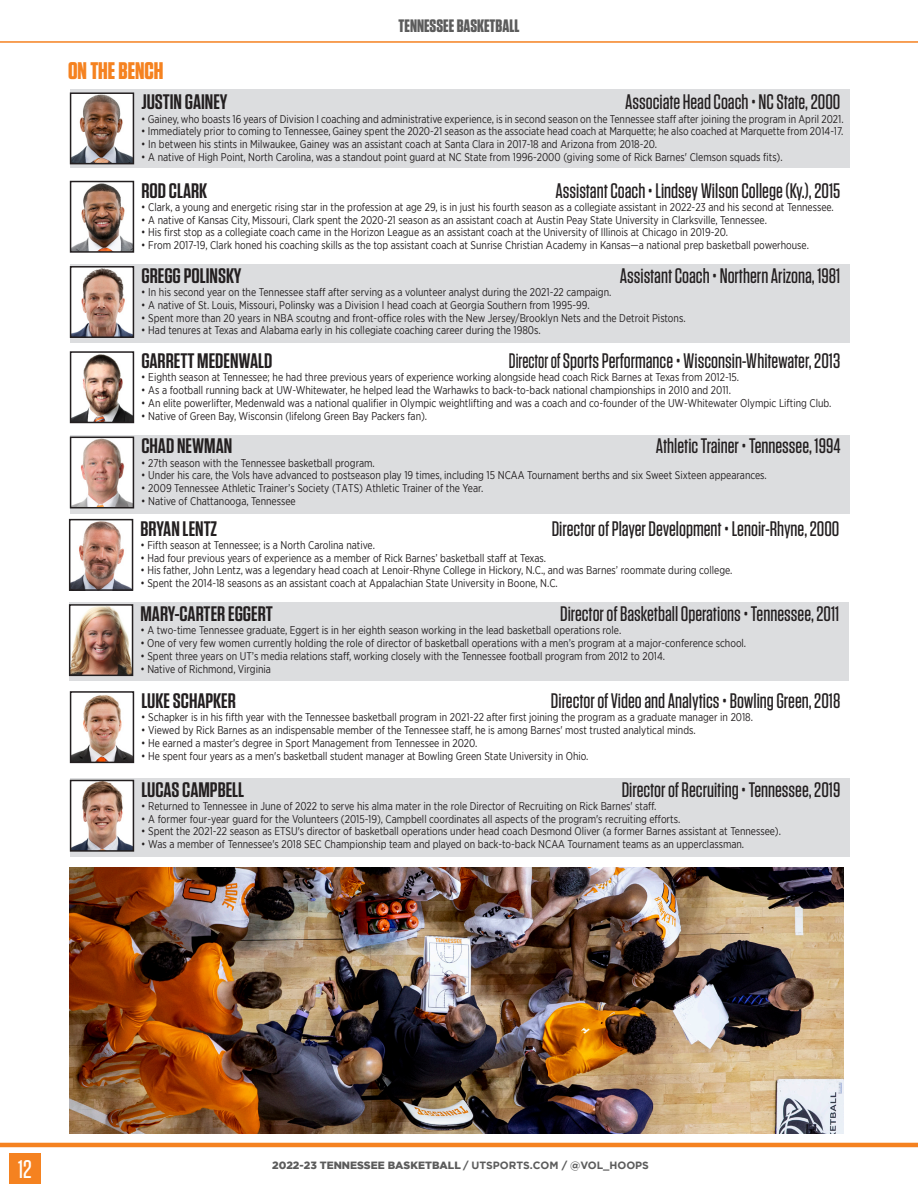
<style>
.page{position:relative;width:918px;height:1188px;background:#fff}
.page>*{position:absolute;margin:0;border:0;box-sizing:border-box;transform-origin:0 0}
.t1{font:500 25.5px "Tungsten";color:#fff}
.t2{font:700 24px "Tungsten";color:#f58220}
.Subhead_2{font:500 21px "Tungsten";color:#231f20}
.Subhead_2-2{font:600 21px "Tungsten";color:#231f20;scale:1.05 1}
.Subhead_2-3{font:500 21px "Tungsten";color:#231f20;scale:.9 1}
.t3{font:700 18px "Tungsten";color:#5c5c5c}
.Body_Text{font:11.25px "Gotham Narrow";color:#231f20;scale:.9 1}
.t4{font:900 10.5px "Gotham";color:#5c5c5c}
.s1{font-weight:700}
</style>
<div class="page">
<hr style="left:0;top:1143px;width:918px;height:4px;background:#f58220">
<div style="left:9px;top:1153px;width:31px;height:30px;background:#f58220"></div>
<hr style="left:0;top:41px;width:918px;height:2px;background:#f58220">
<div style="left:70px;top:435px;width:779px;height:78px;background:#dcdddf"></div>
<div style="left:70px;top:265px;width:779px;height:78px;background:#dcdddf"></div>
<div style="left:70px;top:89px;width:779px;height:79px;background:#dcdddf"></div>
<img style="left:73px;top:95px;width:58px;height:66px">
<div style="left:70px;top:92px;width:64px;height:72px;border:2px solid #231f20"></div>
<img style="left:73px;top:269px;width:58px;height:66px">
<div style="left:70px;top:266px;width:64px;height:72px;border:2px solid #231f20"></div>
<img style="left:73px;top:184px;width:58px;height:66px">
<div style="left:70px;top:181px;width:64px;height:72px;border:2px solid #231f20"></div>
<img style="left:73px;top:354px;width:58px;height:66px">
<div style="left:70px;top:351px;width:64px;height:72px;border:2px solid #231f20"></div>
<img style="left:73px;top:440px;width:58px;height:65px">
<div style="left:70px;top:437px;width:64px;height:71px;border:2px solid #231f20"></div>
<img style="left:70px;top:867px;width:774px;height:267px">
<div style="left:69px;top:603px;width:779px;height:78px;background:#dcdddf"></div>
<img style="left:72px;top:522px;width:58px;height:66px">
<div style="left:69px;top:519px;width:64px;height:72px;border:2px solid #231f20"></div>
<img style="left:72px;top:607px;width:58px;height:66px">
<div style="left:69px;top:604px;width:64px;height:72px;border:2px solid #231f20"></div>
<img style="left:73px;top:695px;width:58px;height:65px">
<div style="left:70px;top:691px;width:64px;height:72px;border:2px solid #231f20"></div>
<div style="left:70px;top:778px;width:779px;height:78px;background:#dcdddf"></div>
<img style="left:73px;top:783px;width:58px;height:66px">
<div style="left:70px;top:780px;width:64px;height:72px;border:2px solid #231f20"></div>
<p class="t2" style="left:68px;top:58px;width:97px">ON THE BENCH</p>
<h3 class="t3" style="left:399px;top:16px;width:122px">TENNESSEE BASKETBALL</h3>
<p class="Subhead_2-2" style="left:141px;top:91px;width:84px">JUSTIN GAINEY</p>
<p class="Subhead_2" style="left:625px;top:91px;width:217px">Associate Head Coach • NC State, 2000</p>
<p class="Body_Text" style="left:141px;top:112px;width:782px">• Gainey, who boasts 16 years of Division I coaching and administrative experience, is in second season on the Tennessee staff after joining the program in April 2021.</p>
<p class="Body_Text" style="left:141px;top:124px;width:782px">• Immediately prior to coming to Tennessee, Gainey spent the 2020-21 season as the associate head coach at Marquette; he also coached at Marquette from 2014-17.</p>
<p class="Body_Text" style="left:141px;top:137px;width:575px">• In between his stints in Milwaukee, Gainey was an assistant coach at Santa Clara in 2017-18 and Arizona from 2018-20.</p>
<p class="Body_Text" style="left:141px;top:150px;width:714px">• A native of High Point, North Carolina, was a standout point guard at NC State from 1996-2000 (giving some of Rick Barnes' Clemson squads fits).</p>
<p class="Subhead_2-2" style="left:141px;top:179px;width:64px">ROD CLARK</p>
<p class="Subhead_2" style="left:556px;top:179px;width:286px">Assistant Coach • Lindsey Wilson College (Ky.), 2015</p>
<p class="Body_Text" style="left:141px;top:200px;width:771px">• Clark, a young and energetic rising star in the profession at age 29, is in just his fourth season as a collegiate assistant in 2022-23 and his second at Tennessee.</p>
<p class="Body_Text" style="left:141px;top:213px;width:697px">• A native of Kansas City, Missouri, Clark spent the 2020-21 season as an assistant coach at Austin Peay State University in Clarksville, Tennessee.</p>
<p class="Body_Text" style="left:141px;top:225px;width:653px">• His first stop as a collegiate coach came in the Horizon League as an assistant coach at the University of Illinois at Chicago in 2019-20.</p>
<p class="Body_Text" style="left:141px;top:238px;width:743px">• From 2017-19, Clark honed his coaching skills as the top assistant coach at Sunrise Christian Academy in Kansas—a national prep basketball powerhouse.</p>
<p class="Subhead_2-2" style="left:141px;top:264px;width:97px">GREGG POLINSKY</p>
<p class="Subhead_2" style="left:620px;top:265px;width:222px">Assistant Coach • Northern Arizona, 1981</p>
<p class="Body_Text" style="left:141px;top:285px;width:524px">• In his second year on the Tennessee staff after serving as a volunteer analyst during the 2021-22 campaign.</p>
<p class="Body_Text" style="left:141px;top:298px;width:500px">• A native of St. Louis, Missouri, Polinsky was a Division I head coach at Georgia Southern from 1995-99.</p>
<p class="Body_Text" style="left:141px;top:311px;width:606px">• Spent more than 20 years in NBA scoutng and front-office roles with the New Jersey/Brooklyn Nets and the Detroit Pistons.</p>
<p class="Body_Text" style="left:141px;top:323px;width:445px">• Had tenures at Texas and Alabama early in his collegiate coaching career during the 1980s.</p>
<p class="Subhead_2-2" style="left:141px;top:350px;width:126px">GARRETT MEDENWALD</p>
<p class="Subhead_2-3" style="left:509px;top:350px;width:370px">Director of Sports Performance • Wisconsin-Whitewater, 2013</p>
<p class="Body_Text" style="left:141px;top:370px;width:666px">• Eighth season at Tennessee; he had three previous years of experience working alongside head coach Rick Barnes at Texas from 2012-15.</p>
<p class="Body_Text" style="left:141px;top:383px;width:657px">• As a football running back at UW-Whitewater, he helped lead the Warhawks to back-to-back national championships in 2010 and 2011.</p>
<p class="Body_Text" style="left:141px;top:396px;width:768px">• An elite powerlifter, Medenwald was a national qualifier in Olympic weightlifting and was a coach and co-founder of the UW-Whitewater Olympic Lifting Club.</p>
<p class="Body_Text" style="left:141px;top:409px;width:319px">• Native of Green Bay, Wisconsin (lifelong Green Bay Packers fan).</p>
<p class="Subhead_2-2" style="left:141px;top:435px;width:88px">CHAD NEWMAN</p>
<p class="Subhead_2" style="left:656px;top:435px;width:186px">Athletic Trainer • Tennessee, 1994</p>
<p class="Body_Text" style="left:141px;top:456px;width:261px">• 27th season with the Tennessee basketball program.</p>
<p class="Body_Text" style="left:141px;top:468px;width:697px">• Under his care, the Vols have advanced to postseason play 19 times, including 15 NCAA Tournament berths and six Sweet Sixteen appearances.</p>
<p class="Body_Text" style="left:141px;top:481px;width:381px">• 2009 Tennessee Athletic Trainer’s Society (TATS) Athletic Trainer of the Year.</p>
<p class="Body_Text" style="left:141px;top:494px;width:173px">• Native of Chattanooga, Tennessee</p>
<p class="Subhead_2-2" style="left:140px;top:517px;width:75px">BRYAN LENTZ</p>
<p class="Subhead_2" style="left:552px;top:517px;width:289px">Director of Player Development • Lenoir-Rhyne, 2000</p>
<p class="Body_Text" style="left:140px;top:538px;width:262px">• Fifth season at Tennessee; is a North Carolina native.</p>
<p class="Body_Text" style="left:140px;top:551px;width:452px">• Had four previous years of experience as a member of Rick Barnes’ basketball staff at Texas.</p>
<p class="Body_Text" style="left:140px;top:564px;width:659px">• His father, John Lentz, was a legendary head coach at Lenoir-Rhyne College in Hickory, N.C., and was Barnes’ roommate during college.</p>
<p class="Body_Text" style="left:140px;top:576px;width:465px">• Spent the 2014-18 seasons as an assistant coach at Appalachian State University in Boone, N.C.</p>
<p class="Subhead_2-2" style="left:140px;top:603px;width:128px">MARY-CARTER EGGERT</p>
<p class="Subhead_2" style="left:560px;top:603px;width:281px">Director of Basketball Operations • Tennessee, 2011</p>
<p class="Body_Text" style="left:140px;top:623px;width:536px">• A two-time Tennessee graduate, Eggert is in her eighth season working in the lead basketball operations role.</p>
<p class="Body_Text" style="left:140px;top:636px;width:675px">• One of very few women currently holding the role of director of basketball operations with a men’s program at a major-conference school.</p>
<p class="Body_Text" style="left:140px;top:649px;width:585px">• Spent three years on UT’s media relations staff, working closely with the Tennessee football program from 2012 to 2014.</p>
<p class="Body_Text" style="left:140px;top:662px;width:147px">• Native of Richmond, Virginia</p>
<p class="Subhead_2-2" style="left:141px;top:690px;width:92px">LUKE SCHAPKER</p>
<p class="Subhead_2" style="left:551px;top:690px;width:291px">Director of Video and Analytics • Bowling Green, 2018</p>
<p class="Body_Text" style="left:141px;top:710px;width:681px">• Schapker is in his fifth year with the Tennessee basketball program in 2021-22 after first joining the program as a graduate manager in 2018.</p>
<p class="Body_Text" style="left:141px;top:723px;width:618px">• Viewed by Rick Barnes as an indispensable member of the Tennessee staff, he is among Barnes' most trusted analytical minds.</p>
<p class="Body_Text" style="left:141px;top:736px;width:375px">• He earned a master's degree in Sport Management from Tennessee in 2020.</p>
<p class="Body_Text" style="left:141px;top:749px;width:498px">• He spent four years as a men's basketball student manager at Bowling Green State University in Ohio.</p>
<p class="Subhead_2-2" style="left:141px;top:778px;width:100px">LUCAS CAMPBELL</p>
<p class="Subhead_2" style="left:622px;top:778px;width:220px">Director of Recruiting • Tennessee, 2019</p>
<p class="Body_Text" style="left:141px;top:799px;width:574px">• Returned to Tennessee in June of 2022 to serve his alma mater in the role Director of Recruiting on Rick Barnes' staff.</p>
<p class="Body_Text" style="left:141px;top:812px;width:600px">• A former four-year guard for the Volunteers (2015-19), Campbell coordinates all aspects of the program's recruiting efforts.</p>
<p class="Body_Text" style="left:141px;top:824px;width:712px">• Spent the 2021-22 season as ETSU's director of basketball operations under head coach Desmond Oliver (a former Barnes assistant at Tennessee).</p>
<p class="Body_Text" style="left:141px;top:837px;width:671px">• Was a member of Tennessee's 2018 SEC Championship team and played on back-to-back NCAA Tournament teams as an upperclassman.</p>
<h1 class="t1" style="left:18px;top:1155px;width:15px">12</h1>
<p class="t4" style="left:272px;top:1158px;width:378px">2022-23 TENNESSEE BASKETBALL <span class="s1">/ UTSPORTS.COM / @VOL_HOOPS</span></p>
</div>
